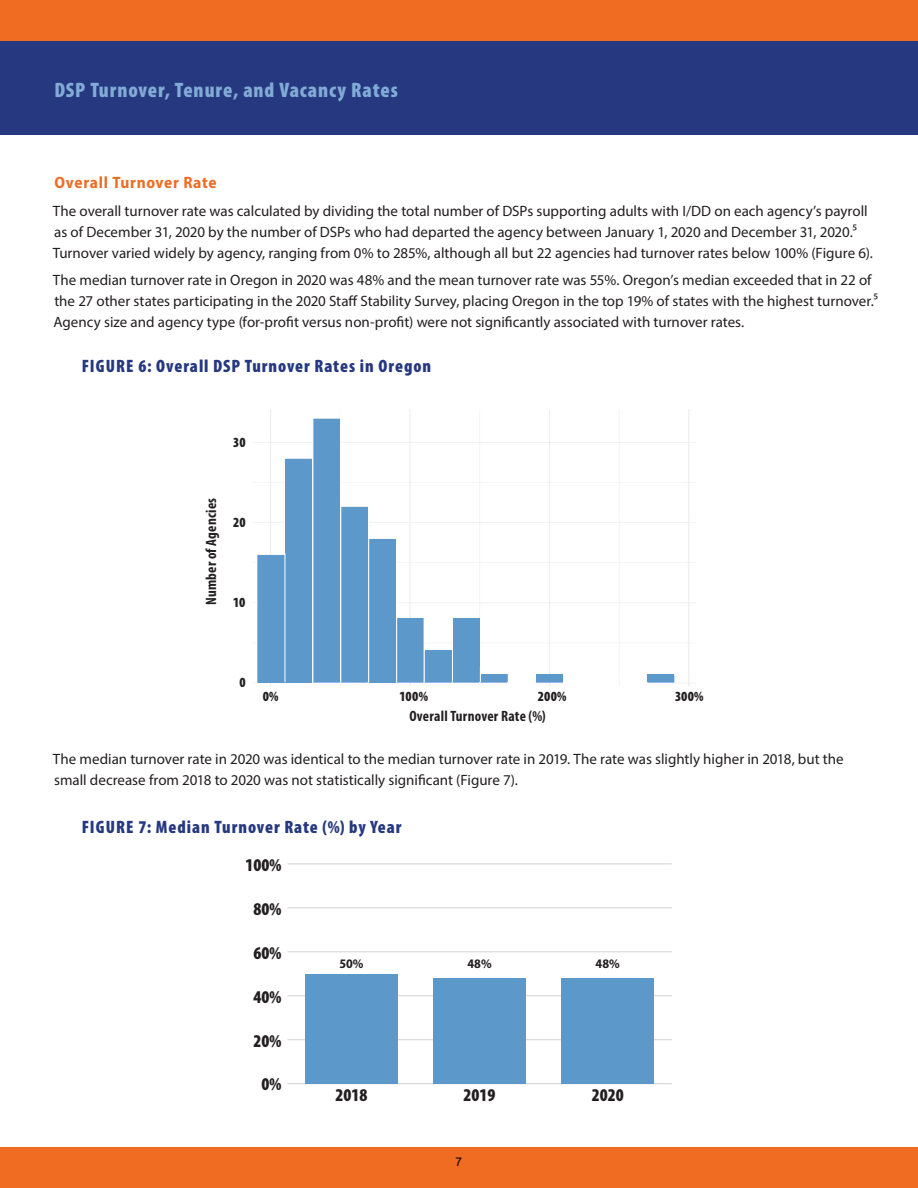
<style>
.page{position:relative;width:918px;height:1188px;background:#fff}
.page>*{position:absolute;margin:0;border:0;box-sizing:border-box;transform-origin:0 0}
.t1{font:900 condensed 21px "Myriad Pro";letter-spacing:.045em;color:#81abd6}
.t2{font:900 condensed 18px "Myriad Pro";letter-spacing:.055em;color:#26387f}
.t3{font:900 condensed 18px "Myriad Pro";color:#231f20}
.t4{font:700 semi-condensed 16.5px "Myriad Pro";letter-spacing:.04em;color:#ef6c22}
.t5{font:15px/21px "Myriad Pro";color:#231f20}
.t6{font:700 condensed 15px "Myriad Pro";letter-spacing:.015em;color:#231f20}
.t7{font:900 condensed 14.1px "Myriad Pro";color:#231f20}
.t8{font:700 semi-condensed 13.05px "Myriad Pro";color:#231f20}
.t9{font:12px "Arial";color:#000}
</style>
<div class="page">
<div style="left:0;top:0;width:918px;height:135px;background:#26387f"></div>
<div style="left:0;top:1148px;width:918px;height:40px;background:#ef6c22"></div>
<div style="left:0;top:0;width:918px;height:40px;background:#ef6c22"></div>
<hr style="left:287px;top:1083px;width:385px;height:1px;background:#d1d2d4">
<hr style="left:287px;top:1039px;width:385px;height:1px;background:#d1d2d4">
<hr style="left:287px;top:996px;width:385px;height:1px;background:#d1d2d4">
<hr style="left:287px;top:952px;width:385px;height:1px;background:#d1d2d4">
<hr style="left:287px;top:908px;width:385px;height:1px;background:#d1d2d4">
<hr style="left:287px;top:864px;width:385px;height:1px;background:#d1d2d4">
<div style="left:305px;top:974px;width:93px;height:110px;background:#5d98cb"></div>
<div style="left:433px;top:978px;width:93px;height:106px;background:#5d98cb"></div>
<div style="left:562px;top:978px;width:92px;height:106px;background:#5d98cb"></div>
<img style="left:252px;top:410px;width:443px;height:276px">
<div style="left:258px;top:555px;width:27px;height:127px;background:#5d98cb"></div>
<div style="left:285px;top:459px;width:27px;height:223px;background:#5d98cb"></div>
<div style="left:313px;top:419px;width:27px;height:263px;background:#5d98cb"></div>
<div style="left:341px;top:507px;width:27px;height:175px;background:#5d98cb"></div>
<div style="left:369px;top:539px;width:27px;height:143px;background:#5d98cb"></div>
<div style="left:397px;top:619px;width:27px;height:63px;background:#5d98cb"></div>
<div style="left:425px;top:650px;width:27px;height:32px;background:#5d98cb"></div>
<div style="left:453px;top:619px;width:27px;height:63px;background:#5d98cb"></div>
<div style="left:481px;top:675px;width:27px;height:7px;background:#5d98cb"></div>
<div style="left:536px;top:675px;width:27px;height:7px;background:#5d98cb"></div>
<div style="left:647px;top:675px;width:27px;height:7px;background:#5d98cb"></div>
<hr style="left:285px;top:553px;width:1px;height:129px;background:#fff">
<hr style="left:312px;top:410px;width:1px;height:272px;background:#fff">
<hr style="left:340px;top:410px;width:1px;height:272px;background:#fff">
<hr style="left:368px;top:499px;width:1px;height:183px;background:#fff">
<hr style="left:396px;top:528px;width:1px;height:154px;background:#fff">
<hr style="left:452px;top:619px;width:1px;height:63px;background:#fff">
<svg style="left:480px;top:666px;width:1px;height:16px"></svg>
<svg style="left:508px;top:666px;width:1px;height:16px"></svg>
<hr style="left:424px;top:611px;width:1px;height:71px;background:#fff">
<p class="t1" style="left:55px;top:76px;width:345px">DSP Turnover, Tenure, and Vacancy Rates</p>
<p class="t4" style="left:55px;top:172px;width:164px">Overall Turnover Rate</p>
<p class="t5" style="left:53px;top:200px;width:821px">The overall turnover rate was calculated by dividing the total number of DSPs supporting adults with I/DD on each agency’s payroll as of December 31, 2020 by the number of DSPs who had departed the agency between January 1, 2020 and December 31, 2020.⁵<br>Turnover varied widely by agency, ranging from 0% to 285%, although all but 22 agencies had turnover rates below 100% (Figure 6).</p>
<p class="t5" style="left:53px;top:270px;width:827px">The median turnover rate in Oregon in 2020 was 48% and the mean turnover rate was 55%. Oregon’s median exceeded that in 22 of the 27 other states participating in the 2020 Staff Stability Survey, placing Oregon in the top 19% of states with the highest turnover.⁵<br>Agency size and agency type (for-profit versus non-profit) were not significantly associated with turnover rates.</p>
<p class="t2" style="left:82px;top:355px;width:351px">FIGURE 6: Overall DSP Turnover Rates in Oregon</p>
<p class="t7" style="left:233px;top:433px;width:14px">30</p>
<p class="t6" style="left:202px;top:605px;width:109px;rotate:-90deg">Number of Agencies</p>
<p class="t7" style="left:233px;top:513px;width:14px">20</p>
<p class="t7" style="left:233px;top:593px;width:14px">10</p>
<p class="t7" style="left:239px;top:673px;width:8px">0</p>
<p class="t7" style="left:263px;top:687px;width:17px">0%</p>
<p class="t7" style="left:400px;top:687px;width:30px">100%</p>
<p class="t7" style="left:538px;top:687px;width:30px">200%</p>
<p class="t7" style="left:675px;top:687px;width:30px">300%</p>
<p class="t6" style="left:409px;top:706px;width:138px">Overall Turnover Rate (%)</p>
<p class="t5" style="left:53px;top:748px;width:792px">The median turnover rate in 2020 was identical to the median turnover rate in 2019. The rate was slightly higher in 2018, but the small decrease from 2018 to 2020 was not statistically significant (Figure 7).</p>
<p class="t2" style="left:82px;top:816px;width:321px">FIGURE 7: Median Turnover Rate (%) by Year</p>
<p class="t3" style="left:245px;top:853px;width:37px">100%</p>
<p class="t3" style="left:253px;top:897px;width:29px">80%</p>
<p class="t3" style="left:253px;top:941px;width:29px">60%</p>
<p class="t3" style="left:253px;top:985px;width:29px">40%</p>
<p class="t3" style="left:253px;top:1029px;width:29px">20%</p>
<p class="t3" style="left:261px;top:1073px;width:21px">0%</p>
<p class="t8" style="left:339px;top:956px;width:26px">50%</p>
<p class="t8" style="left:468px;top:956px;width:26px">48%</p>
<p class="t8" style="left:596px;top:956px;width:26px">48%</p>
<p class="t3" style="left:335px;top:1083px;width:34px">2018</p>
<p class="t3" style="left:464px;top:1083px;width:34px">2019</p>
<p class="t3" style="left:592px;top:1083px;width:34px">2020</p>
<p class="t9" style="left:456px;top:1154px;width:8px">7</p>
</div>
